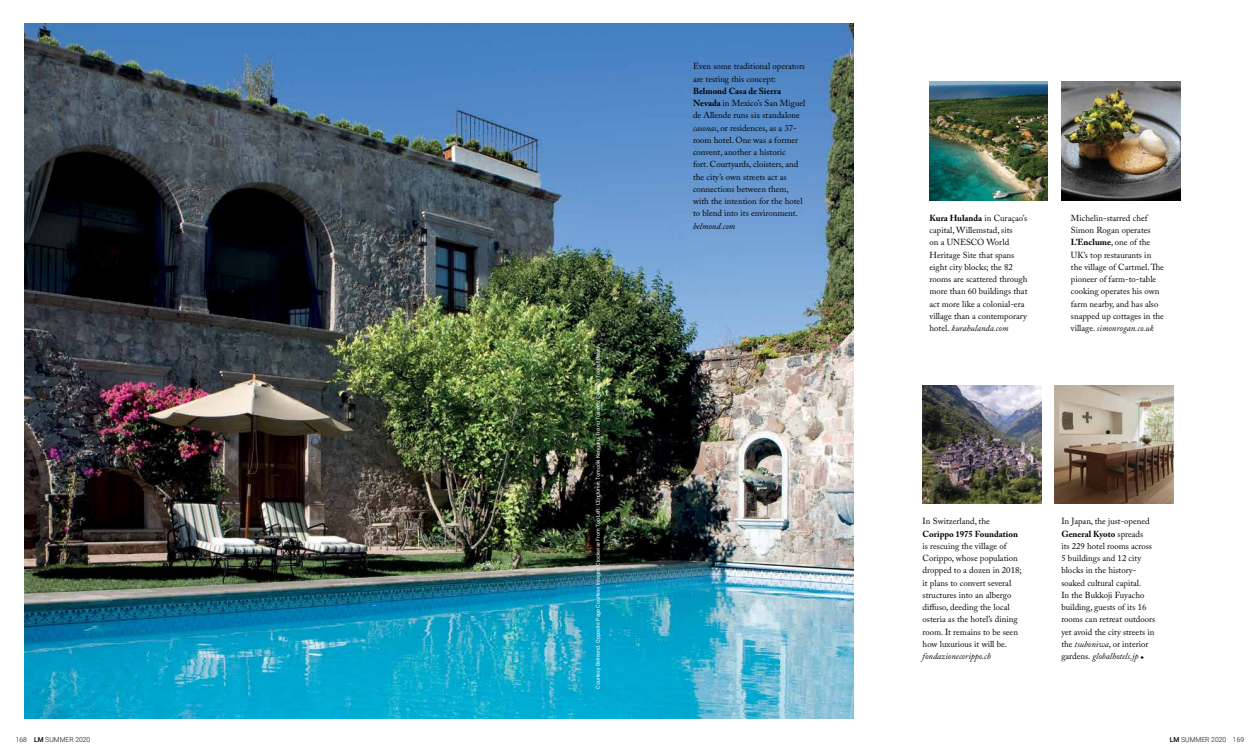
<style>
.page{position:relative;width:1260px;height:756px;background:#fff}
.page>*{position:absolute;margin:0;border:0;box-sizing:border-box;transform-origin:0 0}
.t1{font:8.75px/12.2px "Adobe Caslon Pro";color:#000}
.t2{font:italic 8.75px "Adobe Caslon Pro";color:#000}
.t3{font:700 8.75px "Adobe Caslon Pro";color:#000}
.t4{font:300 6.83px "Roboto";color:#000}
.t5{font:5.25px "Roboto";color:#fff}
.s1{font-weight:700}
.s2{font-style:italic}
.s3{font-weight:500}
</style>
<div class="page">
<img style="left:24px;top:24px;width:830px;height:694px">
<img style="left:930px;top:82px;width:118px;height:118px">
<img style="left:1062px;top:82px;width:118px;height:118px">
<img style="left:923px;top:385px;width:118px;height:119px">
<img style="left:1055px;top:385px;width:118px;height:119px">
<p class="t5" style="left:594px;top:689px;width:344px;rotate:-90deg">Courtesy Belmond. Opposite Page Courtesy Images, Clockwise From Top Left: L’Enclume; Tomooki Kengaku; Ticino Turismo; Curaçao Tourist Board</p>
<p class="t1" style="left:693px;top:60px;width:114px">Even some traditional operators are testing this concept:</p>
<p class="t1" style="left:693px;top:85px;width:114px"><span class="s1">Belmond Casa de Sierra<br>Nevada</span> in Mexico’s San Miguel de Allende runs six standalone <span class="s2">casonas</span>, or residences, as a 37- room hotel. One was a former convent, another a historic<br>fort. Courtyards, cloisters, and the city’s own streets act as connections between them, with the intention for the hotel to blend into its environment.</p>
<p class="t2" style="left:693px;top:221px;width:44px">belmond.com</p>
<p class="t1" style="left:930px;top:212px;width:99px"><span class="s1">Kura Hulanda</span> in Curaçao’s capital, Willemstad, sits<br>on a UNESCO World<br>Heritage Site that spans eight city blocks; the 82 rooms are scattered through more than 60 buildings that act more like a colonial-era village than a contemporary hotel. <span class="s2">kurahulanda.com</span></p>
<p class="t1" style="left:1071px;top:212px;width:95px">Michelin-starred chef<br>Simon Rogan operates<br><span class="s1">L’Enclume</span>, one of the<br>UK’s top restaurants in the village of Cartmel. The pioneer of farm-to-table cooking operates his own farm nearby, and has also snapped up cottages in the village. <span class="s2">simonrogan.co.uk</span></p>
<p class="t1" style="left:923px;top:515px;width:69px">In Switzerland, the</p>
<p class="t3" style="left:923px;top:529px;width:97px">Corippo 1975 Foundation</p>
<p class="t1" style="left:923px;top:540px;width:101px">is rescuing the village of<br>Corippo, whose population dropped to a dozen in 2018; it plans to convert several structures into an albergo diffuso, deeding the local osteria as the hotel’s dining room. It remains to be seen how luxurious it will be.</p>
<p class="t2" style="left:923px;top:651px;width:70px">fondazionecorippo.ch</p>
<p class="t1" style="left:1061px;top:515px;width:95px">In Japan, the just-opened<br><span class="s1">General Kyoto</span> spreads<br>its 229 hotel rooms across<br>5 buildings and 12 city blocks in the history&shy;soaked cultural capital.<br>In the Bukkoji Fuyacho building, guests of its 16 rooms can retreat outdoors yet avoid the city streets in the <span class="s2">tsuboniwa</span>, or interior gardens. <span class="s2">globalhotels.jp</span> ◆</p>
<p class="t4" style="left:16px;top:735px;width:76px">168 <span class="s3">LM</span> SUMMER 2020</p>
<p class="t4" style="left:1170px;top:735px;width:76px"><span class="s3">LM</span> SUMMER 2020 169</p>
</div>
